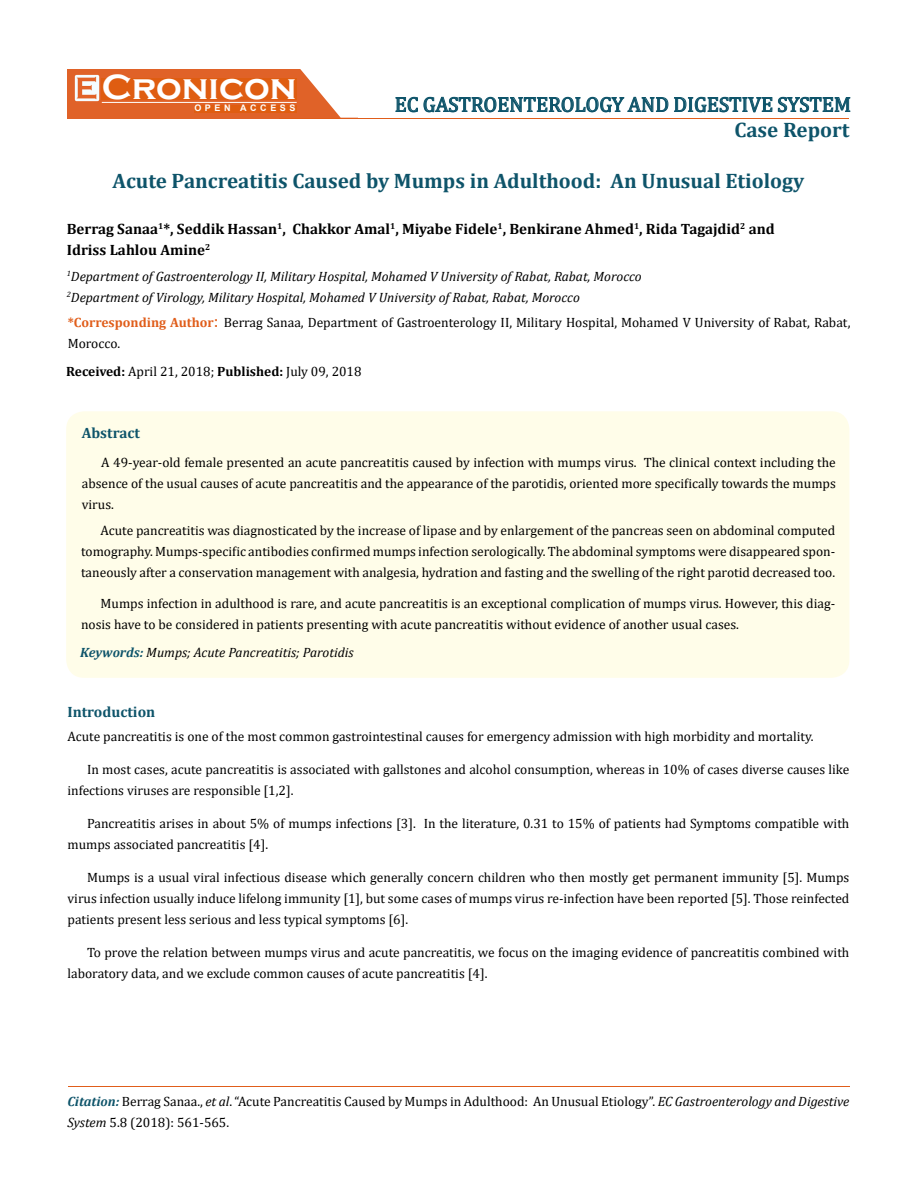
<style>
.page{position:relative;width:917px;height:1190px;background:#fff}
.page>*{position:absolute;margin:0;border:0;box-sizing:border-box;transform-origin:0 0}
.t1{font:700 36px "Copperplate Gothic";color:#fff}
.t2{font:700 21px "Cambria";color:#0e546a}
.t3{font:21px "Cambria";color:#0e546a}
.t4{font:700 15px/21px "Cambria";color:#000}
.t5{font:700 15px "Cambria";color:#0e546a}
.t6{font:13.5px/21px "Cambria";color:#000}
.t7{font:italic 13.5px/21px "Cambria";color:#000}
.t8{font:700 9px "Arial";letter-spacing:.4em;color:#fff}
.s1{font-weight:700;color:#e05d1a}
.s2{font-size:18px;color:#e05d1a}
.s3{font-weight:700}
.s4{font-weight:700;color:#0e546a}
.s5{font-weight:700;font-style:italic;color:#0e546a}
.s6{font-style:italic}
</style>
<div class="page">
<div style="left:67px;top:70px;width:290px;height:49px;background:#e06228"></div>
<img style="left:75px;top:75px;width:24px;height:26px">
<div style="left:102px;top:79px;width:195px;height:21px;background:#df5d11"></div>
<div style="left:194px;top:105px;width:103px;height:7px;background:#df5d11"></div>
<svg style="left:300px;top:69px;width:550px;height:49px"></svg>
<hr style="left:102px;top:102px;width:194px;height:1px;background:#fff">
<hr style="left:279px;top:118px;width:569px;height:1px;background:#e05d1a">
<hr style="left:68px;top:1086px;width:781px;height:1px;background:#e05d1a">
<div style="left:66px;top:411px;width:783px;height:267px;background:#fffde9;border-radius:18px"></div>
<h1 class="t1" style="left:102px;top:68px;width:196px">Cronicon</h1>
<p class="t8" style="left:194px;top:102px;width:103px">OPEN ACCESS</p>
<h2 class="t3" style="left:394px;top:92px;width:458px">EC GASTROENTEROLOGY AND DIGESTIVE SYSTEM</h2>
<h2 class="t2" style="left:734px;top:115px;width:117px">Case Report</h2>
<h2 class="t2" style="left:113px;top:166px;width:693px">Acute Pancreatitis Caused by Mumps in Adulthood: An Unusual Etiology</h2>
<p class="t4" style="left:67px;top:218px;width:709px">Berrag Sanaa<sup>1</sup>*, Seddik Hassan<sup>1</sup>, Chakkor Amal<sup>1</sup>, Miyabe Fidele<sup>1</sup>, Benkirane Ahmed<sup>1</sup>, Rida Tagajdid<sup>2</sup> and<br>Idriss Lahlou Amine<sup>2</sup></p>
<p class="t7" style="left:67px;top:265px;width:576px"><sup>1</sup>Department of Gastroenterology II, Military Hospital, Mohamed V University of Rabat, Rabat, Morocco<br><sup>2</sup>Department of Virology, Military Hospital, Mohamed V University of Rabat, Rabat, Morocco</p>
<p class="t6" style="left:68px;top:312px;width:784px"><span class="s1">*Corresponding Author</span><span class="s2">:</span> Berrag Sanaa, Department of Gastroenterology II, Military Hospital, Mohamed V University of Rabat, Rabat,<br>Morocco.</p>
<p class="t6" style="left:66px;top:361px;width:297px"><span class="s3">Received:</span> April 21, 2018; <span class="s3">Published:</span> July 09, 2018</p>
<p class="t5" style="left:82px;top:422px;width:60px">Abstract</p>
<p class="t6" style="left:82px;top:452px;width:755px;text-align:justify;text-indent:19px">A 49-year-old female presented an acute pancreatitis caused by infection with mumps virus. The clinical context including the absence of the usual causes of acute pancreatitis and the appearance of the parotidis, oriented more specifically towards the mumps virus.</p>
<p class="t6" style="left:81px;top:519px;width:755px;text-align:justify;text-indent:19px">Acute pancreatitis was diagnosticated by the increase of lipase and by enlargement of the pancreas seen on abdominal computed tomography. Mumps-specific antibodies confirmed mumps infection serologically. The abdominal symptoms were disappeared spon&shy;taneously after a conservation management with analgesia, hydration and fasting and the swelling of the right parotid decreased too.</p>
<p class="t6" style="left:81px;top:593px;width:755px;text-indent:19px">Mumps infection in adulthood is rare, and acute pancreatitis is an exceptional complication of mumps virus. However, this diag&shy;nosis have to be considered in patients presenting with acute pancreatitis without evidence of another usual cases.</p>
<p class="t7" style="left:80px;top:641px;width:275px"><span class="s4">Keywords:</span> Mumps; Acute Pancreatitis; Parotidis</p>
<p class="t5" style="left:67px;top:701px;width:89px">Introduction</p>
<p class="t6" style="left:67px;top:725px;width:747px">Acute pancreatitis is one of the most common gastrointestinal causes for emergency admission with high morbidity and mortality.</p>
<p class="t6" style="left:67px;top:758px;width:783px;text-indent:19px">In most cases, acute pancreatitis is associated with gallstones and alcohol consumption, whereas in 10% of cases diverse causes like infections viruses are responsible [1,2].</p>
<p class="t6" style="left:67px;top:812px;width:783px;text-indent:19px">Pancreatitis arises in about 5% of mumps infections [3]. In the literature, 0.31 to 15% of patients had Symptoms compatible with mumps associated pancreatitis [4].</p>
<p class="t6" style="left:67px;top:866px;width:783px;text-align:justify;text-indent:19px">Mumps is a usual viral infectious disease which generally concern children who then mostly get permanent immunity [5]. Mumps virus infection usually induce lifelong immunity [1], but some cases of mumps virus re-infection have been reported [5]. Those reinfected patients present less serious and less typical symptoms [6].</p>
<p class="t6" style="left:67px;top:941px;width:783px;text-indent:19px">To prove the relation between mumps virus and acute pancreatitis, we focus on the imaging evidence of pancreatitis combined with laboratory data, and we exclude common causes of acute pancreatitis [4].</p>
<p class="t6" style="left:67px;top:1091px;width:783px"><span class="s5">Citation:</span> Berrag Sanaa., <span class="s6">et al</span>. “Acute Pancreatitis Caused by Mumps in Adulthood: An Unusual Etiology”. <span class="s6">EC Gastroenterology and Digestive<br>System</span> 5.8 (2018): 561-565.</p>
</div>
